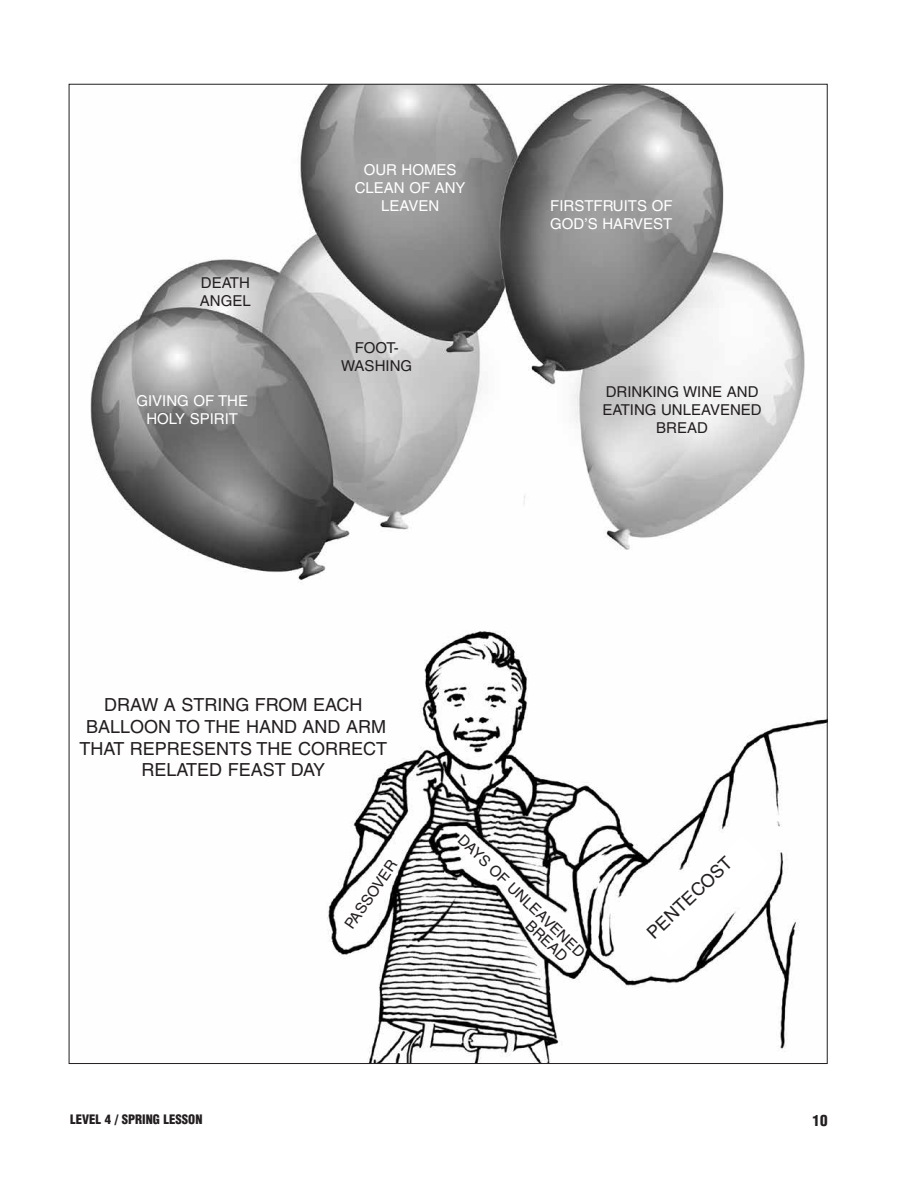
<style>
.page{position:relative;width:918px;height:1188px;background:#fff}
.page>*{position:absolute;margin:0;border:0;box-sizing:border-box;transform-origin:0 0}
.t1{font:18px/21.6px "Helvetica";color:#231f20;text-align:center}
.t2{font:15px/18px "Helvetica";color:#231f20}
.t3{font:15px/18px "Helvetica";color:#fff;text-align:center}
.t4{font:900 condensed 15px "Helvetica";color:#231f20}
.t5{font:900 condensed 12.75px "Helvetica";color:#231f20}
</style>
<div class="page">
<img style="left:90px;top:86px;width:736px;height:976px">
<svg style="left:642px;top:835px;width:127px;height:123px"></svg>
<p class="t2" style="left:200px;top:274px;width:52px">DEATH<br>ANGEL</p>
<p class="t3" style="left:136px;top:391px;width:113px">GIVING OF THE<br>HOLY SPIRIT</p>
<p class="t3" style="left:355px;top:161px;width:112px">OUR HOMES<br>CLEAN OF ANY<br>LEAVEN</p>
<p class="t2" style="left:341px;top:339px;width:72px;text-align:center">FOOT-<br>WASHING</p>
<p class="t3" style="left:550px;top:197px;width:124px;text-align:left">FIRSTFRUITS OF<br>GOD’S HARVEST</p>
<p class="t2" style="left:603px;top:382px;width:161px;text-align:center">DRINKING WINE AND<br>EATING UNLEAVENED<br>BREAD</p>
<p class="t1" style="left:80px;top:694px;width:309px">DRAW A STRING FROM EACH<br>BALLOON TO THE HAND AND ARM<br>THAT REPRESENTS THE CORRECT<br>RELATED FEAST DAY</p>
<p class="t2" style="left:544px;top:907px;width:62px;line-height:14.9px;text-indent:-108px;rotate:44deg">DAYS OF UNLEAVENED<br>BREAD</p>
<p class="t2" style="left:341px;top:922px;width:81px;rotate:-55deg">PASSOVER</p>
<p class="t1" style="left:642px;top:927px;width:112px;rotate:-43deg">PENTECOST</p>
<p class="t5" style="left:70px;top:1112px;width:134px">LEVEL 4 / SPRING LESSON</p>
<p class="t4" style="left:813px;top:1111px;width:16px">10</p>
</div>
